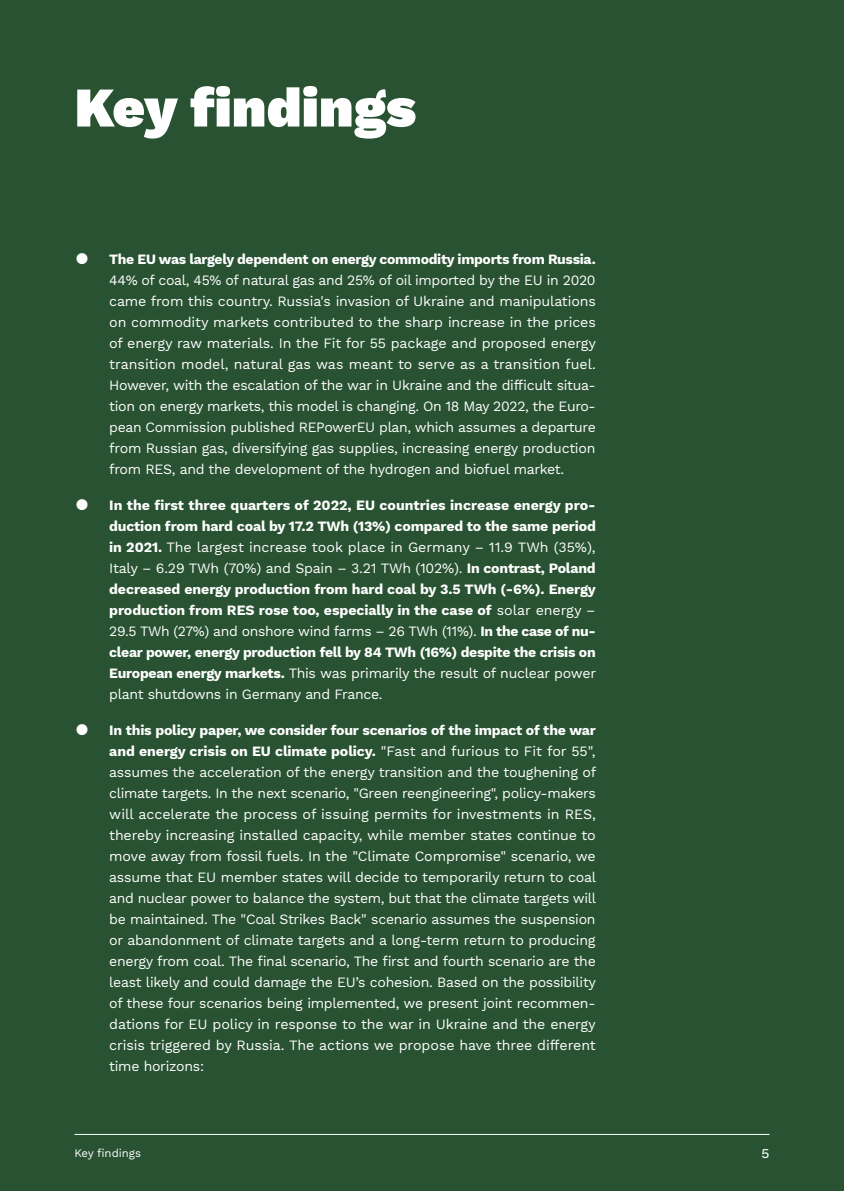
<style>
.page{position:relative;width:844px;height:1191px;background:#fff}
.page>*{position:absolute;margin:0;border:0;box-sizing:border-box;transform-origin:0 0}
.t1{font:900 56px "Work Sans";color:#fff}
.t2{font:15.75px "Work Sans";color:#fff}
.t3{font:14px/21px "Work Sans";letter-spacing:-.02em;color:#fff;text-align:justify}
.t4{font:700 14px/21px "Work Sans";letter-spacing:-.02em;color:#fff;text-align:justify}
.t5{font:11.38px "Work Sans";color:#fff}
.s1{font-family:"Georgia";font-weight:700;font-size:35px}
.s2{font-weight:700}
.s3{font-family:"Georgia";font-size:35px}
.s4{font-weight:400}
</style>
<div class="page">
<div style="left:0;top:0;width:843px;height:1191px;background:#285231"></div>
<hr style="left:74px;top:1134px;width:695px;height:1px;background:#fff">
<h1 class="t1" style="left:74px;top:65px;width:343px">Key findings</h1>
<p class="t3" style="left:109px;top:249px;width:488px;text-indent:-35px"><span class="s1">•</span> <span class="s2">The EU was largely dependent on energy commodity imports from Russia.<br></span>44% of coal, 45% of natural gas and 25% of oil imported by the EU in 2020 came from this country. Russia's invasion of Ukraine and manipulations on commodity markets contributed to the sharp increase in the prices of energy raw materials. In the Fit for 55 package and proposed energy transition model, natural gas was meant to serve as a transition fuel.<br>However, with the escalation of the war in Ukraine and the difficult situa&shy;tion on energy markets, this model is changing. On 18 May 2022, the Euro&shy;pean Commission published REPowerEU plan, which assumes a departure from Russian gas, diversifying gas supplies, increasing energy production from RES, and the development of the hydrogen and biofuel market.</p>
<p class="t4" style="left:109px;top:494px;width:488px;text-indent:-35px"><span class="s3">•</span> In the first three quarters of 2022, EU countries increase energy pro&shy;duction from hard coal by 17.2 TWh (13%) compared to the same period in 2021. <span class="s4">The largest increase took place in Germany – 11.9 TWh (35%), Italy – 6.29 TWh (70%) and Spain – 3.21 TWh (102%).</span> In contrast, Poland decreased energy production from hard coal by 3.5 TWh (-6%). Energy production from RES rose too, especially in the case of <span class="s4">solar energy – 29.5 TWh (27%) and onshore wind farms – 26 TWh (11%).</span> In the case of nu&shy;clear power, energy production fell by 84 TWh (16%) despite the crisis on European energy markets. <span class="s4">This was primarily the result of nuclear power plant shutdowns in Germany and France.</span></p>
<p class="t3" style="left:109px;top:720px;width:488px;text-indent:-35px"><span class="s1">•</span> <span class="s2">In this policy paper, we consider four scenarios of the impact of the war and energy crisis on EU climate policy.</span> "Fast and furious to Fit for 55", assumes the acceleration of the energy transition and the toughening of climate targets. In the next scenario, "Green reengineering", policy-makers will accelerate the process of issuing permits for investments in RES, thereby increasing installed capacity, while member states continue to move away from fossil fuels. In the "Climate Compromise" scenario, we assume that EU member states will decide to temporarily return to coal and nuclear power to balance the system, but that the climate targets will be maintained. The "Coal Strikes Back" scenario assumes the suspension or abandonment of climate targets and a long-term return to producing energy from coal. The final scenario, The first and fourth scenario are the least likely and could damage the EU’s cohesion. Based on the possibility of these four scenarios being implemented, we present joint recommen&shy;dations for EU policy in response to the war in Ukraine and the energy crisis triggered by Russia. The actions we propose have three different time horizons:</p>
<p class="t5" style="left:74px;top:1146px;width:68px">Key findings</p>
<p class="t2" style="left:761px;top:1143px;width:10px">5</p>
</div>
